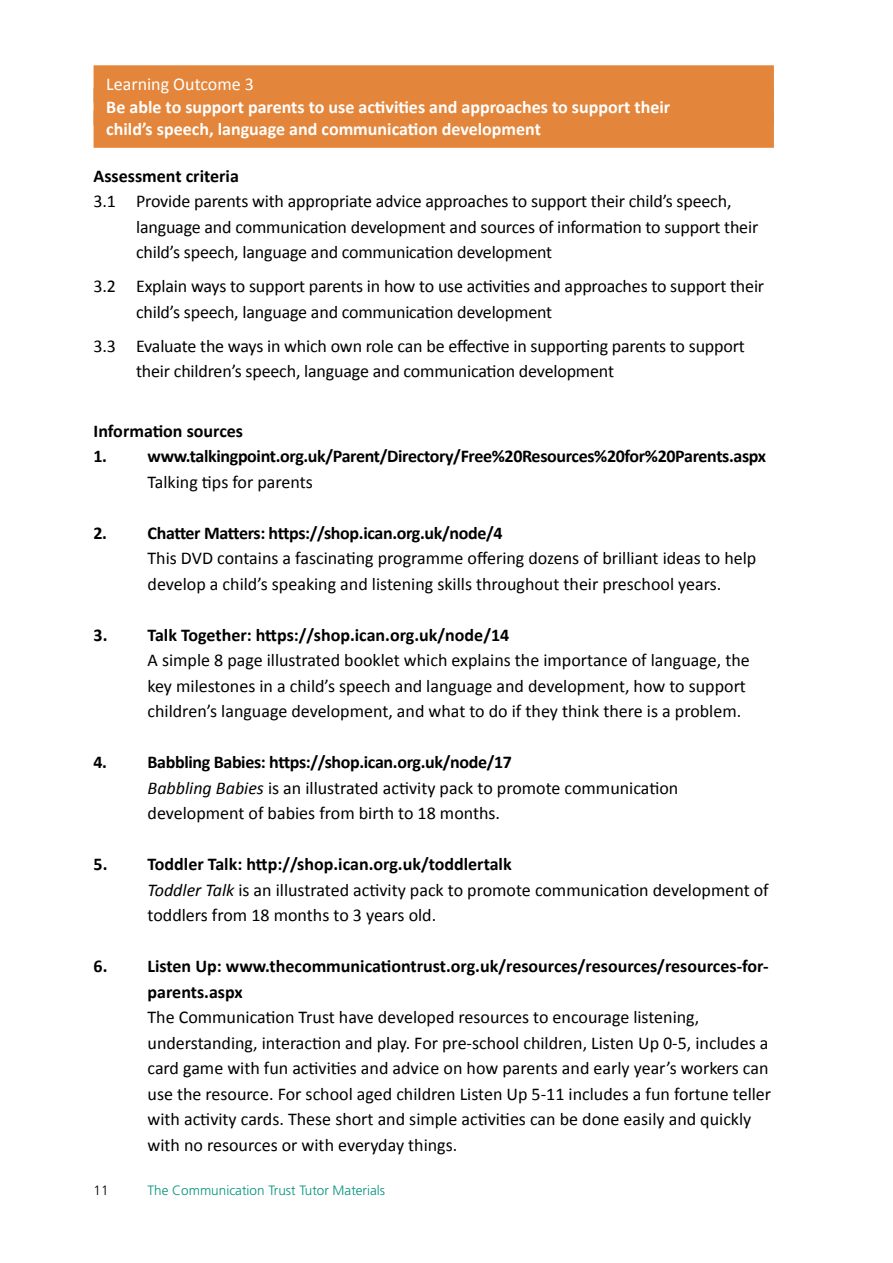
<style>
.page{position:relative;width:893px;height:1263px;background:#fff}
.page>*{position:absolute;margin:0;border:0;box-sizing:border-box;transform-origin:0 0}
.t1{font:18px/25.5px "Calibri";color:#000}
.t2{font:700 18px/25.5px "Calibri";letter-spacing:-.01em;color:#000}
.t3{font:700 18px/22.5px "Calibri";color:#fff}
.t4{font:18px "Calibri";color:#fff}
.t5{font:300 13.5px "Frutiger";color:#00927b}
.s1{font-weight:700}
.s2{font-style:italic}
</style>
<div class="page">
<div style="left:94px;top:65px;width:680px;height:38px;background:#e3863b"></div>
<div style="left:94px;top:88px;width:680px;height:37px;background:#e3863b"></div>
<div style="left:94px;top:110px;width:680px;height:38px;background:#e3863b"></div>
<p class="t4" style="left:106px;top:73px;width:149px">Learning Outcome 3</p>
<p class="t3" style="left:106px;top:94px;width:565px">Be able to support parents to use activities and approaches to support their child’s speech, language and communication development</p>
<p class="t2" style="left:94px;top:162px;width:147px">Assessment criteria</p>
<p class="t1" style="left:136px;top:187px;width:624px;text-indent:-43px">3.1 Provide parents with appropriate advice approaches to support their child’s speech, language and communication development and sources of information to support their child’s speech, language and communication development</p>
<p class="t1" style="left:136px;top:272px;width:630px;text-indent:-43px">3.2 Explain ways to support parents in how to use activities and approaches to support their child’s speech, language and communication development</p>
<p class="t1" style="left:136px;top:332px;width:610px;text-indent:-43px">3.3 Evaluate the ways in which own role can be effective in supporting parents to support their children’s speech, language and communication development</p>
<p class="t2" style="left:94px;top:417px;width:151px">Information sources</p>
<p class="t2" style="left:94px;top:443px;width:674px">1. www.talkingpoint.org.uk/Parent/Directory/Free%20Resources%20for%20Parents.aspx</p>
<p class="t1" style="left:148px;top:468px;width:167px">Talking tips for parents</p>
<p class="t2" style="left:94px;top:519px;width:411px">2. Chatter Matters: https://shop.ican.org.uk/node/4</p>
<p class="t1" style="left:148px;top:545px;width:610px">This DVD contains a fascinating programme offering dozens of brilliant ideas to help develop a child’s speaking and listening skills throughout their preschool years.</p>
<p class="t2" style="left:94px;top:621px;width:417px">3. Talk Together: https://shop.ican.org.uk/node/14</p>
<p class="t1" style="left:148px;top:647px;width:604px">A simple 8 page illustrated booklet which explains the importance of language, the key milestones in a child’s speech and language and development, how to support children’s language development, and what to do if they think there is a problem.</p>
<p class="t1" style="left:148px;top:749px;width:532px;text-indent:-54px"><span class="s1">4. Babbling Babies: https://shop.ican.org.uk/node/17<br></span><span class="s2">Babbling Babies</span> is an illustrated activity pack to promote communication development of babies from birth to 18 months.</p>
<p class="t1" style="left:148px;top:851px;width:623px;text-indent:-54px"><span class="s1">5. Toddler Talk: http://shop.ican.org.uk/toddlertalk<br></span><span class="s2">Toddler Talk</span> is an illustrated activity pack to promote communication development of toddlers from 18 months to 3 years old.</p>
<p class="t2" style="left:148px;top:953px;width:623px;text-indent:-54px">6. Listen Up: www.thecommunicationtrust.org.uk/resources/resources/resources-for&shy;parents.aspx</p>
<p class="t1" style="left:148px;top:1004px;width:625px">The Communication Trust have developed resources to encourage listening, understanding, interaction and play. For pre-school children, Listen Up 0-5, includes a card game with fun activities and advice on how parents and early year’s workers can use the resource. For school aged children Listen Up 5-11 includes a fun fortune teller with activity cards. These short and simple activities can be done easily and quickly with no resources or with everyday things.</p>
<p class="t5" style="left:148px;top:1182px;width:239px">The Communication Trust Tutor Materials</p>
</div>
